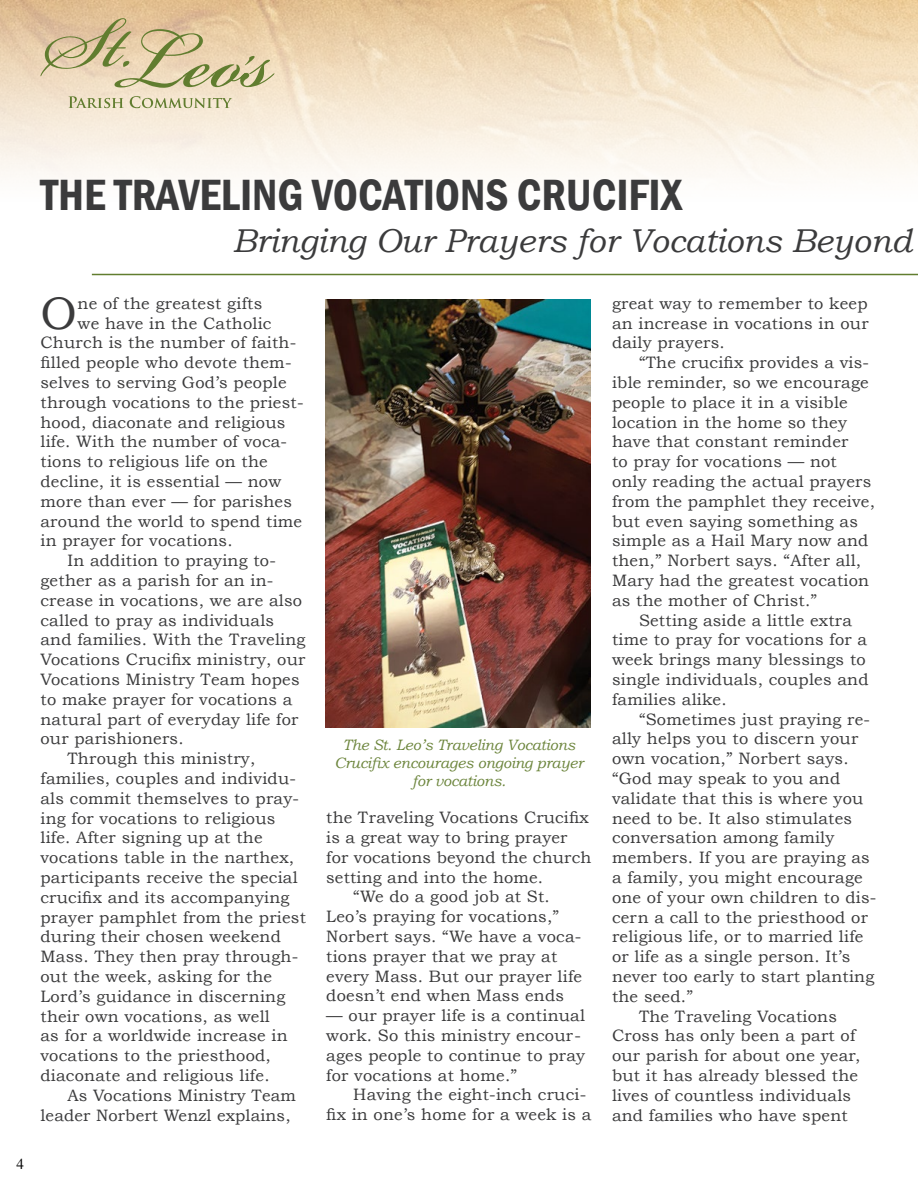
<style>
.page{position:relative;width:918px;height:1188px;background:#fff}
.page>*{position:absolute;margin:0;border:0;box-sizing:border-box;transform-origin:0 0}
.DROP{font:45.6px "Bookman Old Style";color:#3b3b3c}
.t1{font:600 condensed 45px "Franklin Gothic";color:#3b3b3c}
.t2{font:italic 33px "Bookman Old Style";color:#3b3b3c}
.BODY{font:16.5px/19.8px "Bookman Old Style";letter-spacing:.015em;color:#3b3b3c}
.DROP-2{font:16.5px "Bookman Old Style";letter-spacing:.015em;color:#3b3b3c}
.PULL{font:italic 15px/18px "Bookman Old Style";letter-spacing:-.01em;color:#6c853c;text-align:center}
.t3{font:15px "Times";color:#000}
</style>
<div class="page">
<img style="left:0;top:0;width:918px;height:177px">
<svg style="left:68px;top:96px;width:164px;height:12px"></svg>
<svg style="left:40px;top:18px;width:235px;height:70px"></svg>
<hr style="left:92px;top:274px;width:826px;height:1px;background:#617d2f">
<img style="left:326px;top:300px;width:264px;height:427px">
<p class="t3" style="left:16px;top:1150px;width:9px">4</p>
<p class="t1" style="left:40px;top:165px;width:643px">THE TRAVELING VOCATIONS CRUCIFIX</p>
<p class="t2" style="left:232px;top:222px;width:681px">Bringing Our Prayers for Vocations Beyond</p>
<p class="DROP" style="left:40px;top:287px;width:38px">O</p>
<p class="DROP-2" style="left:78px;top:294px;width:186px">ne of the greatest gifts</p>
<p class="DROP-2" style="left:78px;top:314px;width:195px">we have in the Catholic</p>
<p class="DROP-2" style="left:40px;top:333px;width:257px">Church is the number of faith-</p>
<p class="DROP-2" style="left:40px;top:353px;width:253px">filled people who devote them-</p>
<p class="DROP-2" style="left:40px;top:373px;width:248px">selves to serving God’s people</p>
<p class="DROP-2" style="left:40px;top:393px;width:265px">through vocations to the priest-</p>
<p class="DROP-2" style="left:40px;top:413px;width:246px">hood, diaconate and religious</p>
<p class="DROP-2" style="left:40px;top:432px;width:248px">life. With the number of voca-</p>
<p class="DROP-2" style="left:40px;top:452px;width:229px">tions to religious life on the</p>
<p class="DROP-2" style="left:40px;top:472px;width:242px">decline, it is essential — now</p>
<p class="DROP-2" style="left:40px;top:492px;width:253px">more than ever — for parishes</p>
<p class="DROP-2" style="left:40px;top:512px;width:263px">around the world to spend time</p>
<p class="DROP-2" style="left:40px;top:531px;width:194px">in prayer for vocations.</p>
<p class="BODY" style="left:40px;top:551px;width:267px;text-indent:27px">In addition to praying to&shy;gether as a parish for an in&shy;crease in vocations, we are also called to pray as individuals and families. With the Traveling<br>Vocations Crucifix ministry, our<br>Vocations Ministry Team hopes to make prayer for vocations a natural part of everyday life for our parishioners.</p>
<p class="BODY" style="left:40px;top:749px;width:267px;text-indent:27px">Through this ministry, families, couples and individu&shy;als commit themselves to pray&shy;ing for vocations to religious life. After signing up at the vocations table in the narthex, participants receive the special crucifix and its accompanying prayer pamphlet from the priest during their chosen weekend<br>Mass. They then pray through&shy;out the week, asking for the<br>Lord’s guidance in discerning their own vocations, as well<br>as for a worldwide increase in vocations to the priesthood, diaconate and religious life.</p>
<p class="BODY" style="left:40px;top:1085px;width:257px;text-indent:27px">As Vocations Ministry Team leader Norbert Wenzl explains,</p>
<p class="PULL" style="left:334px;top:736px;width:250px">The St. Leo’s Traveling Vocations<br>Crucifix encourages ongoing prayer for vocations.</p>
<p class="BODY" style="left:326px;top:808px;width:267px">the Traveling Vocations Crucifix is a great way to bring prayer for vocations beyond the church setting and into the home.</p>
<p class="BODY" style="left:326px;top:887px;width:257px;text-indent:27px">“We do a good job at St.<br>Leo’s praying for vocations,”<br>Norbert says. “We have a voca&shy;tions prayer that we pray at every Mass. But our prayer life doesn’t end when Mass ends</p>
<p class="BODY" style="left:326px;top:1006px;width:260px">— our prayer life is a continual work. So this ministry encour&shy;ages people to continue to pray for vocations at home.”</p>
<p class="BODY" style="left:326px;top:1085px;width:267px;text-indent:27px">Having the eight-inch cruci&shy;fix in one’s home for a week is a</p>
<p class="BODY" style="left:612px;top:293px;width:258px;text-align:justify">great way to remember to keep an increase in vocations in our daily prayers.</p>
<p class="BODY" style="left:612px;top:353px;width:265px;text-indent:27px">“The crucifix provides a vis&shy;ible reminder, so we encourage people to place it in a visible location in the home so they have that constant reminder<br>to pray for vocations — not only reading the actual prayers from the pamphlet they receive, but even saying something as simple as a Hail Mary now and then,” Norbert says. “After all,<br>Mary had the greatest vocation as the mother of Christ.”</p>
<p class="BODY" style="left:612px;top:610px;width:258px;text-indent:27px">Setting aside a little extra time to pray for vocations for a week brings many blessings to single individuals, couples and families alike.</p>
<p class="BODY" style="left:612px;top:709px;width:266px;text-indent:27px">“Sometimes just praying re&shy;ally helps you to discern your own vocation,” Norbert says. “God may speak to you and validate that this is where you need to be. It also stimulates conversation among family members. If you are praying as a family, you might encourage one of your own children to dis&shy;cern a call to the priesthood or religious life, or to married life or life as a single person. It’s never too early to start planting the seed.”</p>
<p class="BODY" style="left:612px;top:1006px;width:250px;text-indent:27px">The Traveling Vocations<br>Cross has only been a part of our parish for about one year, but it has already blessed the lives of countless individuals and families who have spent</p>
</div>
